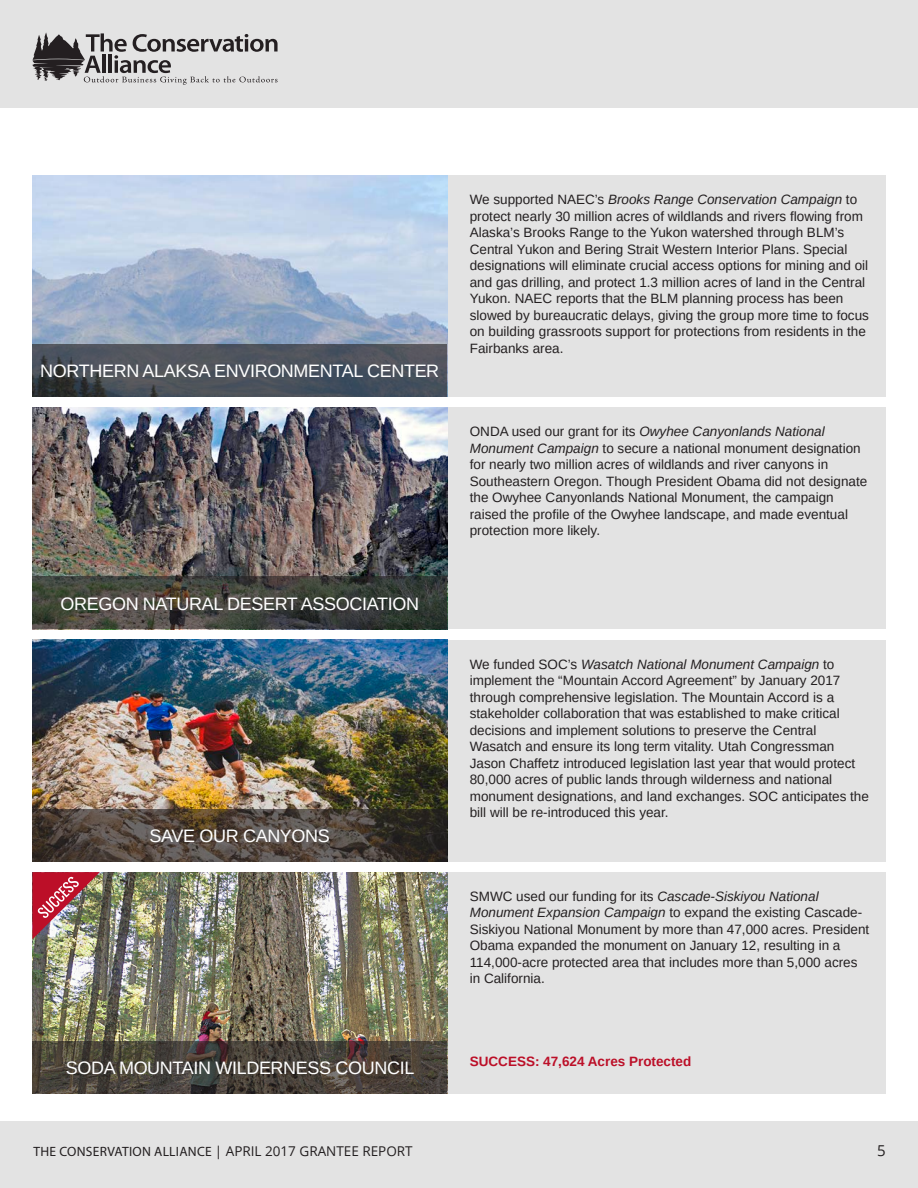
<style>
.page{position:relative;width:918px;height:1188px;background:#fff}
.page>*{position:absolute;margin:0;border:0;box-sizing:border-box;transform-origin:0 0}
.grantee_name{font:18px "Arimo";letter-spacing:-.02em;color:#fff}
.t1{font:15px "Open Sans";color:#231f20}
.SMALL_COPY{font:13.5px/16.5px "Arimo";color:#231f20}
.t2{font:13.5px "Myriad Pro";letter-spacing:.02em;color:#231f20}
.Success{font:700 13.5px "Arimo";color:#bc0f28}
.s1{font-family:"Open Sans"}
.s2{font-style:italic}
</style>
<div class="page">
<div style="left:0;top:0;width:918px;height:108px;background:#e3e3e3"></div>
<svg style="left:32px;top:32px;width:246px;height:53px"></svg>
<div style="left:0;top:1121px;width:918px;height:67px;background:#e3e3e3"></div>
<div style="left:32px;top:176px;width:854px;height:221px;background:#e3e3e3"></div>
<div style="left:32px;top:408px;width:854px;height:221px;background:#e3e3e3"></div>
<div style="left:32px;top:640px;width:854px;height:221px;background:#e3e3e3"></div>
<div style="left:32px;top:872px;width:854px;height:222px;background:#e3e3e3"></div>
<img style="left:32px;top:176px;width:415px;height:169px">
<img style="left:32px;top:408px;width:415px;height:169px">
<img style="left:32px;top:640px;width:415px;height:169px">
<img style="left:32px;top:872px;width:415px;height:169px">
<svg style="left:32px;top:345px;width:415px;height:52px;background:#494f58"></svg>
<svg style="left:32px;top:577px;width:415px;height:52px;background:#40423b"></svg>
<svg style="left:32px;top:809px;width:415px;height:52px;background:#4c423a"></svg>
<svg style="left:32px;top:1041px;width:415px;height:53px;background:#484139"></svg>
<img style="left:32px;top:872px;width:68px;height:67px">
<p class="grantee_name" style="left:40px;top:360px;width:401px">NORTHERN ALAKSA ENVIRONMENTAL CENTER</p>
<p class="grantee_name" style="left:60px;top:592px;width:360px">OREGON NATURAL DESERT ASSOCIATION</p>
<p class="grantee_name" style="left:150px;top:824px;width:182px">SAVE OUR CANYONS</p>
<p class="grantee_name" style="left:66px;top:1056px;width:350px">SODA MOUNTAIN WILDERNESS COUNCIL</p>
<p class="t2" style="left:34px;top:1143px;width:381px">THE CONSERVATION ALLIANCE <span class="s1">| APRIL 2017 GRANTEE REPORT</span></p>
<p class="SMALL_COPY" style="left:470px;top:191px;width:401px">We supported NAEC’s <span class="s2">Brooks Range Conservation Campaign</span> to protect nearly 30 million acres of wildlands and rivers flowing from Alaska’s Brooks Range to the Yukon watershed through BLM’s Central Yukon and Bering Strait Western Interior Plans. Special designations will eliminate crucial access options for mining and oil and gas drilling, and protect 1.3 million acres of land in the Central Yukon. NAEC reports that the BLM planning process has been slowed by bureaucratic delays, giving the group more time to focus on building grassroots support for protections from residents in the Fairbanks area.</p>
<p class="SMALL_COPY" style="left:470px;top:424px;width:399px">ONDA used our grant for its <span class="s2">Owyhee Canyonlands National Monument Campaign</span> to secure a national monument designation for nearly two million acres of wildlands and river canyons in Southeastern Oregon. Though President Obama did not designate the Owyhee Canyonlands National Monument, the campaign raised the profile of the Owyhee landscape, and made eventual protection more likely.</p>
<p class="SMALL_COPY" style="left:470px;top:656px;width:401px">We funded SOC’s <span class="s2">Wasatch National Monument Campaign</span> to implement the “Mountain Accord Agreement” by January 2017 through comprehensive legislation. The Mountain Accord is a stakeholder collaboration that was established to make critical decisions and implement solutions to preserve the Central Wasatch and ensure its long term vitality. Utah Congressman Jason Chaffetz introduced legislation last year that would protect 80,000 acres of public lands through wilderness and national monument designations, and land exchanges. SOC anticipates the bill will be re-introduced this year.</p>
<p class="SMALL_COPY" style="left:470px;top:888px;width:401px">SMWC used our funding for its <span class="s2">Cascade-Siskiyou National Monument Expansion Campaign</span> to expand the existing Cascade-Siskiyou National Monument by more than 47,000 acres. President Obama expanded the monument on January 12, resulting in a 114,000-acre protected area that includes more than 5,000 acres in California.</p>
<p class="Success" style="left:470px;top:1052px;width:223px">SUCCESS: 47,624 Acres Protected</p>
<p class="t1" style="left:877px;top:1140px;width:10px">5</p>
</div>
